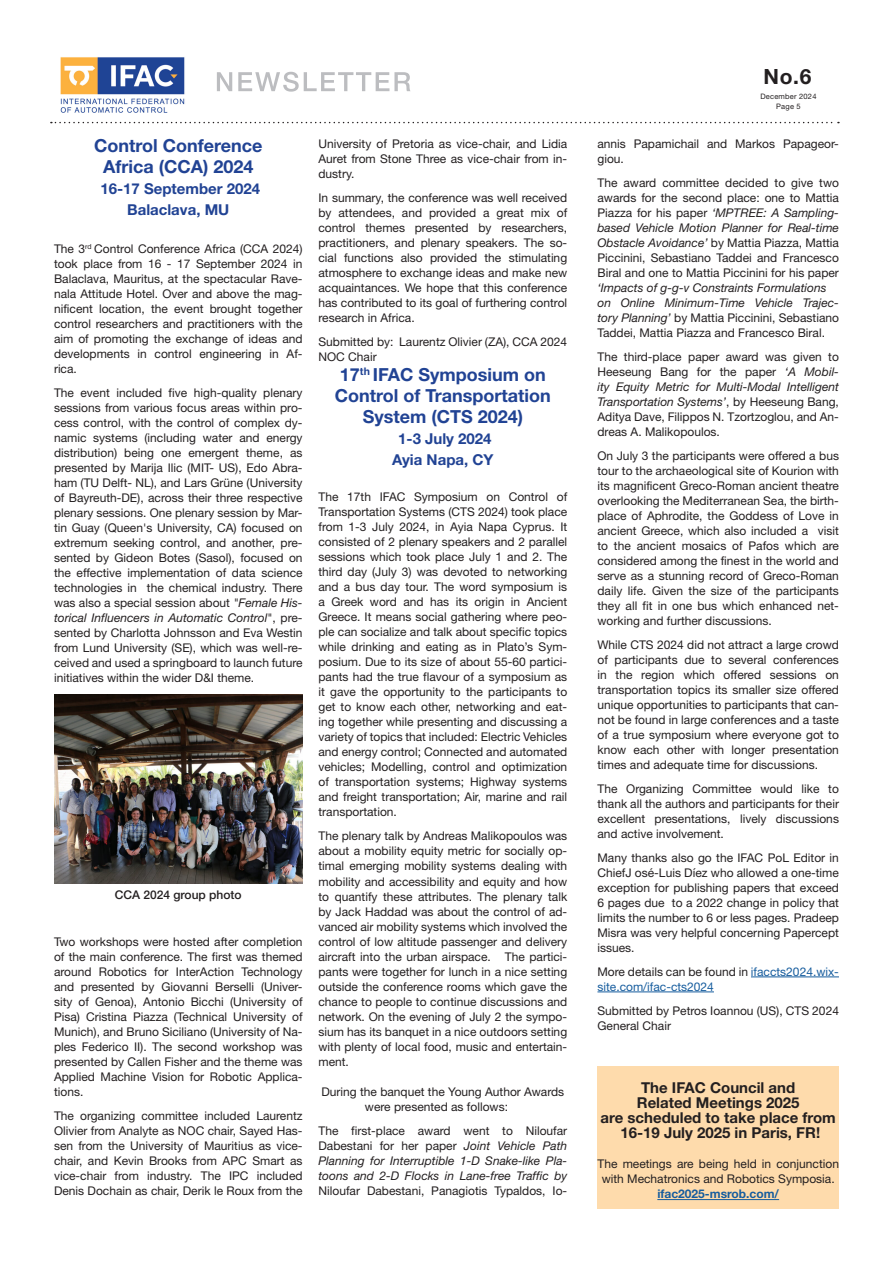
<style>
.page{position:relative;width:893px;height:1263px;background:#fff}
.page>*{position:absolute;margin:0;border:0;box-sizing:border-box;transform-origin:0 0}
.t1{font:700 21px "Helvetica Neue";color:#231f20}
.t2{font:700 18px/21px "Helvetica Neue";color:#214394;text-align:center}
.t3{font:700 15px "Helvetica Neue";color:#231f20}
.t4{font:700 15px "Helvetica Neue";color:#214394}
.header__bold__center{font:12px/15px "Helvetica Neue";color:#231f20;text-align:justify}
.header__bold__center-2{font:italic 12px/15px "Helvetica Neue";color:#231f20;text-align:justify}
.header__bold__center-3{font:12px/15px "Helvetica Neue";color:#175d9e}
.t5{font:700 12px "Helvetica Neue";color:#175d9e}
.t6{font:500 12px "Helvetica Neue";color:#231f20}
.t7{font:7.5px "Helvetica Neue";letter-spacing:.03em;color:#231f20}
.s1{font-style:italic}
.s2{font-style:normal}
.s3{color:#231f20}
</style>
<div class="page">
<img style="left:60px;top:57px;width:125px;height:56px">
<svg style="left:51px;top:122px;width:788px;height:1px"></svg>
<svg style="left:217px;top:72px;width:193px;height:20px"></svg>
<hr style="left:751px;top:976px;width:88px;height:1px;background:#175d9e">
<hr style="left:597px;top:991px;width:117px;height:1px;background:#175d9e">
<img style="left:54px;top:694px;width:249px;height:189px">
<div style="left:597px;top:1066px;width:242px;height:143px;background:#fedbac"></div>
<hr style="left:657px;top:1199px;width:122px;height:1px;background:#175d9e">
<p class="t2" style="left:94px;top:135px;width:170px">Control Conference</p>
<p class="t2" style="left:103px;top:156px;width:152px">Africa (CCA) 2024</p>
<p class="t4" style="left:100px;top:180px;width:161px">16-17 September 2024</p>
<p class="t4" style="left:127px;top:201px;width:104px">Balaclava, MU</p>
<p class="header__bold__center" style="left:54px;top:241px;width:250px">The 3<sup>rd</sup> Control Conference Africa (CCA 2024) took place from 16 - 17 September 2024 in Balaclava, Mauritus, at the spectacular Rave&shy;nala Attitude Hotel. Over and above the mag&shy;nificent location, the event brought together control researchers and practitioners with the aim of promoting the exchange of ideas and developments in control engineering in Af&shy;rica.</p>
<p class="header__bold__center" style="left:54px;top:385px;width:250px">The event included five high-quality plenary sessions from various focus areas within pro&shy;cess control, with the control of complex dy&shy;namic systems (including water and energy distribution) being one emergent theme, as presented by Marija Ilic (MIT- US), Edo Abra&shy;ham (TU Delft- NL), and Lars Grüne (University of Bayreuth-DE), across their three respective plenary sessions. One plenary session by Mar&shy;tin Guay (Queen's University, CA) focused on extremum seeking control, and another, pre&shy;sented by Gideon Botes (Sasol), focused on the effective implementation of data science technologies in the chemical industry. There was also a special session about <span class="s1">"Female His&shy;torical Influencers in Automatic Control</span>", pre&shy;sented by Charlotta Johnsson and Eva Westin from Lund University (SE), which was well-re&shy;ceived and used a springboard to launch future initiatives within the wider D&amp;I theme.</p>
<p class="t6" style="left:115px;top:888px;width:128px">CCA 2024 group photo</p>
<p class="header__bold__center" style="left:54px;top:934px;width:250px">Two workshops were hosted after completion of the main conference. The first was themed around Robotics for InterAction Technology and presented by Giovanni Berselli (Univer&shy;sity of Genoa), Antonio Bicchi (University of Pisa) Cristina Piazza (Technical University of Munich), and Bruno Siciliano (University of Na&shy;ples Federico II). The second workshop was presented by Callen Fisher and the theme was Applied Machine Vision for Robotic Applica&shy;tions.</p>
<p class="header__bold__center" style="left:54px;top:1108px;width:250px">The organizing committee included Laurentz Olivier from Analyte as NOC chair, Sayed Has&shy;sen from the University of Mauritius as vice&shy;chair, and Kevin Brooks from APC Smart as vice-chair from industry. The IPC included Denis Dochain as chair, Derik le Roux from the</p>
<p class="header__bold__center" style="left:318px;top:136px;width:250px">University of Pretoria as vice-chair, and Lidia Auret from Stone Three as vice-chair from in&shy;dustry.</p>
<p class="header__bold__center" style="left:318px;top:190px;width:250px">In summary, the conference was well received by attendees, and provided a great mix of control themes presented by researchers, practitioners, and plenary speakers. The so&shy;cial functions also provided the stimulating atmosphere to exchange ideas and make new acquaintances. We hope that this conference has contributed to its goal of furthering control research in Africa.</p>
<p class="header__bold__center" style="left:318px;top:334px;width:250px">Submitted by: Laurentz Olivier (ZA), CCA 2024<br>NOC Chair</p>
<p class="t2" style="left:335px;top:364px;width:217px">17<sup>th</sup> IFAC Symposium on<br>Control of Transportation<br>System (CTS 2024)</p>
<p class="t4" style="left:398px;top:430px;width:95px">1-3 July 2024</p>
<p class="t4" style="left:392px;top:451px;width:103px">Ayia Napa, CY</p>
<p class="header__bold__center" style="left:318px;top:489px;width:250px">The 17th IFAC Symposium on Control of Transportation Systems (CTS 2024) took place from 1-3 July 2024, in Ayia Napa Cyprus. It consisted of 2 plenary speakers and 2 parallel sessions which took place July 1 and 2. The third day (July 3) was devoted to networking and a bus day tour. The word symposium is a Greek word and has its origin in Ancient Greece. It means social gathering where peo&shy;ple can socialize and talk about specific topics while drinking and eating as in Plato’s Sym&shy;posium. Due to its size of about 55-60 partici&shy;pants had the true flavour of a symposium as it gave the opportunity to the participants to get to know each other, networking and eat&shy;ing together while presenting and discussing a variety of topics that included: Electric Vehicles and energy control; Connected and automated vehicles; Modelling, control and optimization of transportation systems; Highway systems and freight transportation; Air, marine and rail transportation.</p>
<p class="header__bold__center" style="left:318px;top:828px;width:250px">The plenary talk by Andreas Malikopoulos was about a mobility equity metric for socially op&shy;timal emerging mobility systems dealing with mobility and accessibility and equity and how to quantify these attributes. The plenary talk by Jack Haddad was about the control of ad&shy;vanced air mobility systems which involved the control of low altitude passenger and delivery aircraft into the urban airspace. The partici&shy;pants were together for lunch in a nice setting outside the conference rooms which gave the chance to people to continue discussions and network. On the evening of July 2 the sympo&shy;sium has its banquet in a nice outdoors setting with plenty of local food, music and entertain&shy;ment.</p>
<p class="header__bold__center" style="left:365px;top:1083px;width:201px;text-indent:-43px">During the banquet the Young Author Awards were presented as follows:</p>
<p class="header__bold__center-2" style="left:318px;top:1122px;width:250px"><span class="s2">The first-place award went to Niloufar Dabestani for her paper</span> Joint Vehicle Path Planning for Interruptible 1-D Snake-like Pla&shy;toons and 2-D Flocks in Lane-free Traffic by <span class="s2">Niloufar Dabestani, Panagiotis Typaldos, Io-</span></p>
<p class="t1" style="left:764px;top:64px;width:49px">No.6</p>
<p class="t7" style="left:760px;top:92px;width:58px">December 2024</p>
<p class="t7" style="left:776px;top:102px;width:26px">Page 5</p>
<p class="header__bold__center" style="left:597px;top:136px;width:243px">annis Papamichail and Markos Papageor&shy;giou.</p>
<p class="header__bold__center" style="left:597px;top:175px;width:243px">The award committee decided to give two awards for the second place: one to Mattia Piazza for his paper <span class="s1">‘MPTREE: A Sampling&shy;based Vehicle Motion Planner for Real-time Obstacle Avoidance’</span> by Mattia Piazza, Mattia Piccinini, Sebastiano Taddei and Francesco Biral and one to Mattia Piccinini for his paper <span class="s1">‘Impacts of g-g-v Constraints Formulations</span></p>
<p class="header__bold__center" style="left:597px;top:295px;width:243px"><span class="s1">on Online Minimum-Time Vehicle Trajec&shy;tory Planning’</span> by Mattia Piccinini, Sebastiano Taddei, Mattia Piazza and Francesco Biral.</p>
<p class="header__bold__center" style="left:597px;top:349px;width:243px">The third-place paper award was given to Heeseung Bang for the paper <span class="s1">‘A Mobil&shy;ity Equity Metric for Multi-Modal Intelligent Transportation Systems’</span>, by Heeseung Bang, Aditya Dave, Filippos N. Tzortzoglou, and An&shy;dreas A. Malikopoulos.</p>
<p class="header__bold__center" style="left:597px;top:448px;width:243px">On July 3 the participants were offered a bus tour to the archaeological site of Kourion with its magnificent Greco-Roman ancient theatre overlooking the Mediterranean Sea, the birth&shy;place of Aphrodite, the Goddess of Love in ancient Greece, which also included a visit to the ancient mosaics of Pafos which are considered among the finest in the world and serve as a stunning record of Greco-Roman daily life. Given the size of the participants they all fit in one bus which enhanced net&shy;working and further discussions.</p>
<p class="header__bold__center" style="left:597px;top:637px;width:243px">While CTS 2024 did not attract a large crowd of participants due to several conferences in the region which offered sessions on transportation topics its smaller size offered unique opportunities to participants that can&shy;not be found in large conferences and a taste of a true symposium where everyone got to know each other with longer presentation times and adequate time for discussions.</p>
<p class="header__bold__center" style="left:597px;top:781px;width:243px">The Organizing Committee would like to thank all the authors and participants for their excellent presentations, lively discussions and active involvement.</p>
<p class="header__bold__center" style="left:597px;top:850px;width:243px">Many thanks also go the IFAC PoL Editor in ChiefJ osé-Luis Díez who allowed a one-time exception for publishing papers that exceed 6 pages due to a 2022 change in policy that limits the number to 6 or less pages. Pradeep Misra was very helpful concerning Papercept issues.</p>
<p class="header__bold__center-3" style="left:597px;top:964px;width:243px"><span class="s3">More details can be found in</span> ifaccts2024.wix&shy;site.com/ifac-cts2024</p>
<p class="header__bold__center" style="left:597px;top:1003px;width:243px">Submitted by Petros Ioannou (US), CTS 2024<br>General Chair</p>
<p class="t3" style="left:641px;top:1079px;width:156px">The IFAC Council and</p>
<p class="t3" style="left:637px;top:1094px;width:164px">Related Meetings 2025</p>
<p class="t3" style="left:601px;top:1109px;width:237px">are scheduled to take place from</p>
<p class="t3" style="left:620px;top:1124px;width:201px">16-19 July 2025 in Paris, FR!</p>
<p class="header__bold__center" style="left:597px;top:1156px;width:243px;text-align:center">The meetings are being held in conjunction with Mechatronics and Robotics Symposia.</p>
<p class="t5" style="left:657px;top:1187px;width:123px">ifac2025-msrob.com/</p>
</div>
